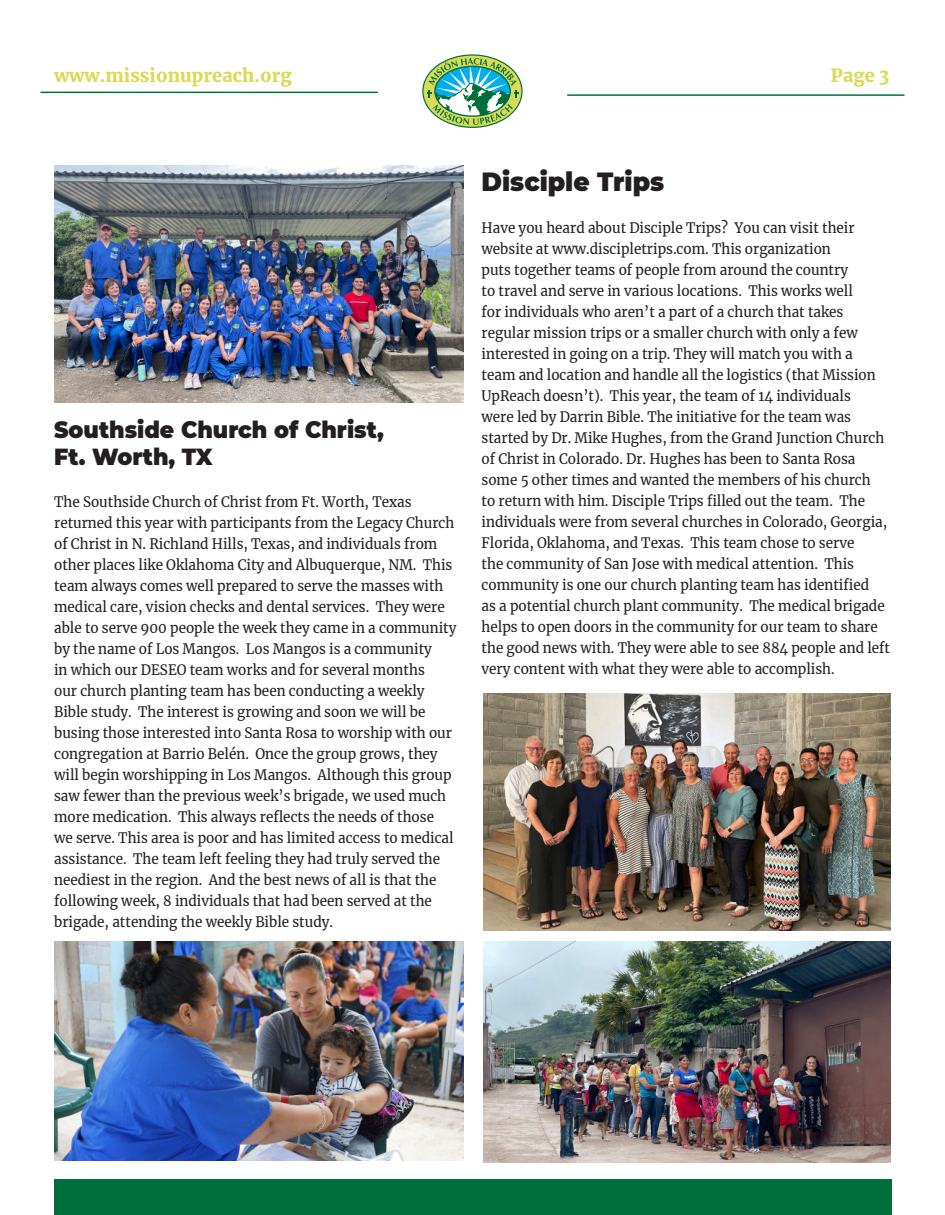
<style>
.page{position:relative;width:945px;height:1215px;background:#fff}
.page>*{position:absolute;margin:0;border:0;box-sizing:border-box;transform-origin:0 0}
.t1{font:900 26.25px "Montserrat";color:#231f20;scale:.95 1}
.t2{font:900 23.25px/27px "Montserrat";color:#231f20;scale:.95 1}
.t3{font:900 18px "Merriweather";letter-spacing:.005em;color:#d9da55}
.t4{font:14.25px/21px "Merriweather";color:#231f20;scale:.95 1}
</style>
<div class="page">
<svg style="left:423px;top:55px;width:99px;height:72px"></svg>
<svg style="left:427px;top:58px;width:92px;height:67px"></svg>
<hr style="left:41px;top:92px;width:337px;height:1px;background:#006f3c">
<hr style="left:567px;top:94px;width:338px;height:2px;background:#006f3c">
<div style="left:54px;top:1180px;width:837px;height:35px;background:#006f3c"></div>
<img style="left:54px;top:165px;width:410px;height:237px">
<img style="left:54px;top:942px;width:410px;height:219px">
<img style="left:483px;top:694px;width:408px;height:237px">
<img style="left:483px;top:942px;width:408px;height:220px">
<p class="t3" style="left:54px;top:67px;width:239px">www.missionupreach.org</p>
<p class="t3" style="left:831px;top:67px;width:60px">Page 3</p>
<h2 class="t2" style="left:54px;top:417px;width:349px">Southside Church of Christ,<br>Ft. Worth, TX</h2>
<p class="t4" style="left:54px;top:492px;width:425px">The Southside Church of Christ from Ft. Worth, Texas returned this year with participants from the Legacy Church of Christ in N. Richland Hills, Texas, and individuals from other places like Oklahoma City and Albuquerque, NM. This team always comes well prepared to serve the masses with medical care, vision checks and dental services. They were able to serve 900 people the week they came in a community by the name of Los Mangos. Los Mangos is a community<br>in which our DESEO team works and for several months<br>our church planting team has been conducting a weekly Bible study. The interest is growing and soon we will be busing those interested into Santa Rosa to worship with our congregation at Barrio Belén. Once the group grows, they will begin worshipping in Los Mangos. Although this group saw fewer than the previous week’s brigade, we used much more medication. This always reflects the needs of those<br>we serve. This area is poor and has limited access to medical assistance. The team left feeling they had truly served the neediest in the region. And the best news of all is that the following week, 8 individuals that had been served at the brigade, attending the weekly Bible study.</p>
<h1 class="t1" style="left:482px;top:170px;width:194px">Disciple Trips</h1>
<p class="t4" style="left:482px;top:218px;width:432px">Have you heard about Disciple Trips? You can visit their website at www.discipletrips.com. This organization<br>puts together teams of people from around the country<br>to travel and serve in various locations. This works well<br>for individuals who aren’t a part of a church that takes regular mission trips or a smaller church with only a few interested in going on a trip. They will match you with a team and location and handle all the logistics (that Mission UpReach doesn’t). This year, the team of 14 individuals<br>were led by Darrin Bible. The initiative for the team was started by Dr. Mike Hughes, from the Grand Junction Church of Christ in Colorado. Dr. Hughes has been to Santa Rosa some 5 other times and wanted the members of his church<br>to return with him. Disciple Trips filled out the team. The individuals were from several churches in Colorado, Georgia, Florida, Oklahoma, and Texas. This team chose to serve<br>the community of San Jose with medical attention. This community is one our church planting team has identified<br>as a potential church plant community. The medical brigade helps to open doors in the community for our team to share the good news with. They were able to see 884 people and left very content with what they were able to accomplish.</p>
</div>
